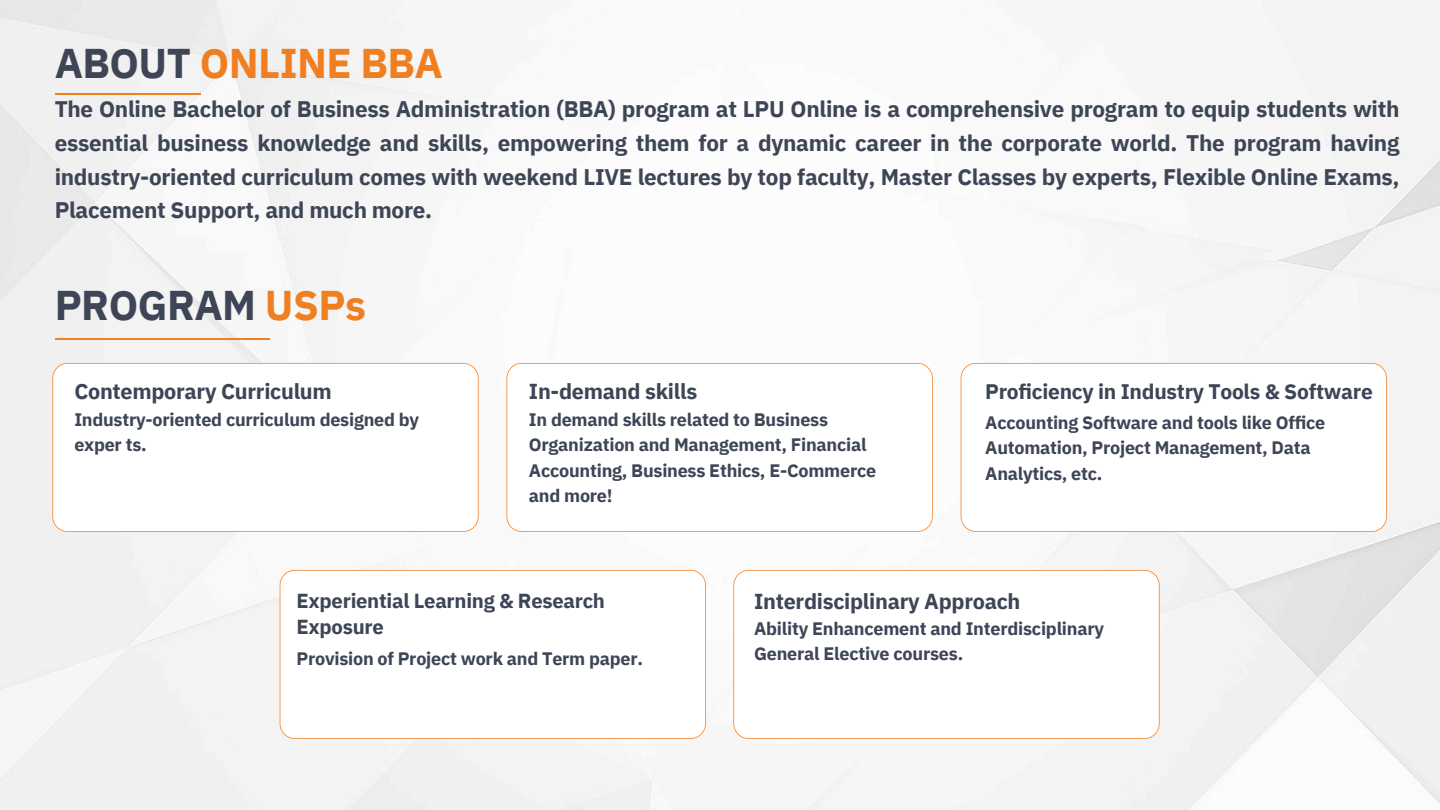
<style>
.page{position:relative;width:1440px;height:810px;background:#fff}
.page>*{position:absolute;margin:0;border:0;box-sizing:border-box;transform-origin:0 0}
.t1{font:700 41.4px "IBM Plex Sans";letter-spacing:-.015em;color:#f07f21}
.t2{font:700 41.4px "IBM Plex Sans";letter-spacing:-.015em;color:#3d4556}
.t3{font:700 22.5px/33.8px "IBM Plex Sans";letter-spacing:-.015em;color:#3d4556;text-align:justify}
.t4{font:700 21.6px "IBM Plex Sans";letter-spacing:-.015em;color:#3d4556}
.t5{font:700 21px "IBM Plex Sans";letter-spacing:-.015em;color:#3d4556}
.t6{font:700 20.2px/26.2px "IBM Plex Sans";letter-spacing:-.015em;color:#3d4556}
.t7{font:700 18px/25.5px "IBM Plex Sans";letter-spacing:-.015em;color:#3d4556}
.s1{color:#3d4556}
.s2{color:#f07f21}
</style>
<div class="page">
<div style="left:0;top:0;width:1439px;height:810px;background:#f6f6f6"></div>
<hr style="left:55px;top:338px;width:215px;height:2px;background:#f07f21">
<hr style="left:55px;top:93px;width:146px;height:1px;background:#f07f21">
<svg style="left:52px;top:363px;width:427px;height:169px"></svg>
<svg style="left:280px;top:570px;width:426px;height:169px"></svg>
<svg style="left:507px;top:363px;width:426px;height:169px"></svg>
<svg style="left:733px;top:570px;width:427px;height:169px"></svg>
<svg style="left:961px;top:363px;width:426px;height:169px"></svg>
<h2 class="t1" style="left:55px;top:36px;width:390px"><span class="s1">ABOUT</span> ONLINE BBA</h2>
<h2 class="t3" style="left:55px;top:92px;width:1346px">The Online Bachelor of Business Administration (BBA) program at LPU Online is a comprehensive program to equip students with essential business knowledge and skills, empowering them for a dynamic career in the corporate world. The program having industry-oriented curriculum comes with weekend LIVE lectures by top faculty, Master Classes by experts, Flexible Online Exams, Placement Support, and much more.</h2>
<p class="t2" style="left:55px;top:278px;width:313px">PROGRAM <span class="s2">USPs</span></p>
<h1 class="t4" style="left:74px;top:377px;width:259px">Contemporary Curriculum</h1>
<p class="t7" style="left:74px;top:406px;width:346px">Industry-oriented curriculum designed by exper ts.</p>
<p class="t4" style="left:529px;top:377px;width:170px">In-demand skills</p>
<p class="t7" style="left:529px;top:406px;width:349px">In demand skills related to Business<br>Organization and Management, Financial<br>Accounting, Business Ethics, E-Commerce and more!</p>
<p class="t5" style="left:985px;top:378px;width:389px">Proficiency in Industry Tools &amp; Software</p>
<h3 class="t7" style="left:985px;top:409px;width:342px">Accounting Software and tools like Office<br>Automation, Project Management, Data<br>Analytics, etc.</h3>
<p class="t6" style="left:296px;top:587px;width:310px">Experiential Learning &amp; Research<br>Exposure</p>
<p class="t4" style="left:754px;top:587px;width:268px">Interdisciplinary Approach</p>
<h2 class="t7" style="left:754px;top:615px;width:351px">Ability Enhancement and Interdisciplinary</h2>
<p class="t7" style="left:296px;top:646px;width:348px">Provision of Project work and Term paper.</p>
<h2 class="t7" style="left:754px;top:641px;width:211px">General Elective courses.</h2>
</div>
